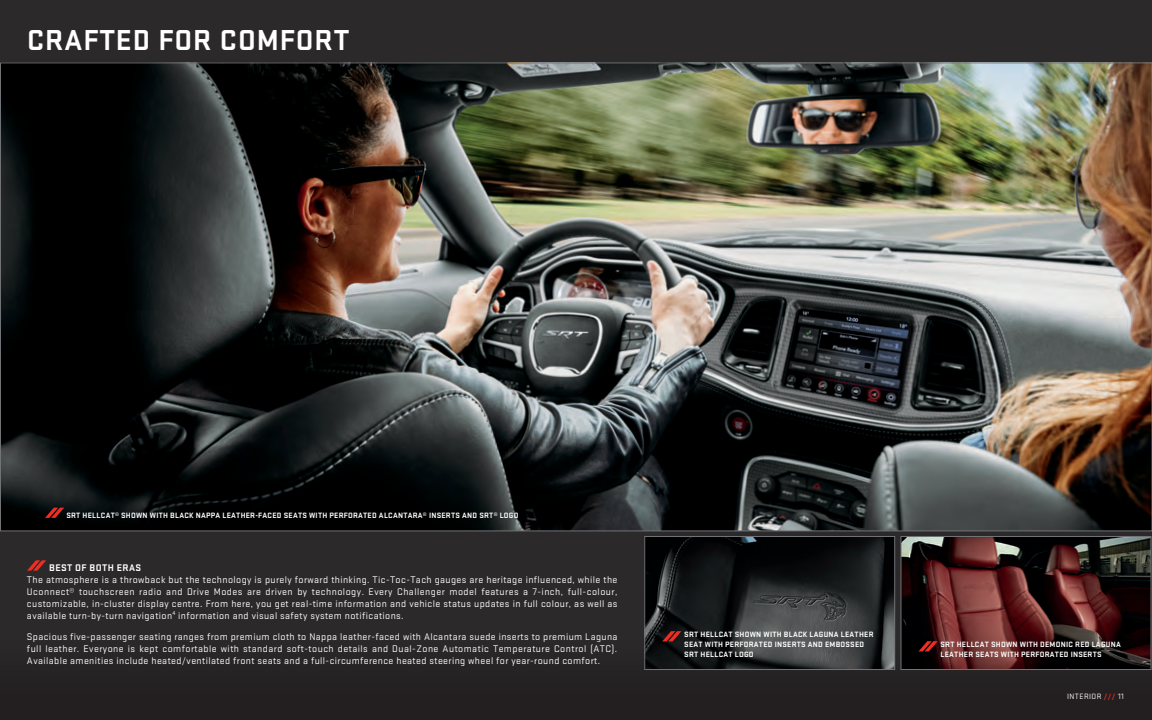
<style>
.page{position:relative;width:1152px;height:720px;background:#fff}
.page>*{position:absolute;margin:0;border:0;box-sizing:border-box;transform-origin:0 0}
.t1{font:700 30px "Stratum 1";letter-spacing:.03em;color:#fff}
.t2{font:10px/12px "Stratum 1";letter-spacing:.04em;color:#fff;text-align:justify}
.t3{font:700 10px "Stratum 1";letter-spacing:.04em;color:#fff}
.t4{font:700 8px/10px "Stratum 1";letter-spacing:.03em;color:#fff}
.t5{font:8px "Stratum 1";letter-spacing:.05em;color:#fff}
.s1{font-weight:700;color:#ee2e22}
</style>
<div class="page">
<img style="left:0;top:0;width:1152px;height:720px">
<svg style="left:27px;top:560px;width:19px;height:11px"></svg>
<svg style="left:918px;top:641px;width:20px;height:10px"></svg>
<svg style="left:662px;top:631px;width:19px;height:10px"></svg>
<svg style="left:45px;top:508px;width:19px;height:10px"></svg>
<div style="left:28px;top:76px;width:64px;height:12px;background:#000"></div>
<svg style="left:645px;top:550px;width:64px;height:11px"></svg>
<svg style="left:899px;top:550px;width:64px;height:11px"></svg>
<h1 class="t1" style="left:27px;top:19px;width:324px">CRAFTED FOR COMFORT</h1>
<p class="t4" style="left:66px;top:510px;width:454px">SRT HELLCAT® SHOWN WITH BLACK NAPPA LEATHER-FACED SEATS WITH PERFORATED ALCANTARA® INSERTS AND SRT® LOGO</p>
<p class="t3" style="left:49px;top:560px;width:93px">BEST OF BOTH ERAS</p>
<p class="t2" style="left:27px;top:573px;width:592px">The atmosphere is a throwback but the technology is purely forward thinking. Tic-Toc-Tach gauges are heritage influenced, while the Uconnect® touchscreen radio and Drive Modes are driven by technology. Every Challenger model features a 7-inch, full-colour, customizable, in-cluster display centre. From here, you get real-time information and vehicle status updates in full colour, as well as available turn-by-turn navigation<sup>4</sup> information and visual safety system notifications.</p>
<p class="t2" style="left:27px;top:630px;width:592px">Spacious five-passenger seating ranges from premium cloth to Nappa leather-faced with Alcantara suede inserts to premium Laguna full leather. Everyone is kept comfortable with standard soft-touch details and Dual-Zone Automatic Temperature Control (ATC).<br>Available amenities include heated/ventilated front seats and a full-circumference heated steering wheel for year-round comfort.</p>
<p class="t4" style="left:941px;top:638px;width:182px">SRT HELLCAT SHOWN WITH DEMONIC RED LAGUNA<br>LEATHER SEATS WITH PERFORATED INSERTS</p>
<p class="t4" style="left:684px;top:628px;width:191px">SRT HELLCAT SHOWN WITH BLACK LAGUNA LEATHER<br>SEAT WITH PERFORATED INSERTS AND EMBOSSED<br>SRT HELLCAT LOGO</p>
<p class="t5" style="left:1067px;top:691px;width:58px">INTERIOR <span class="s1">///</span> 11</p>
</div>
